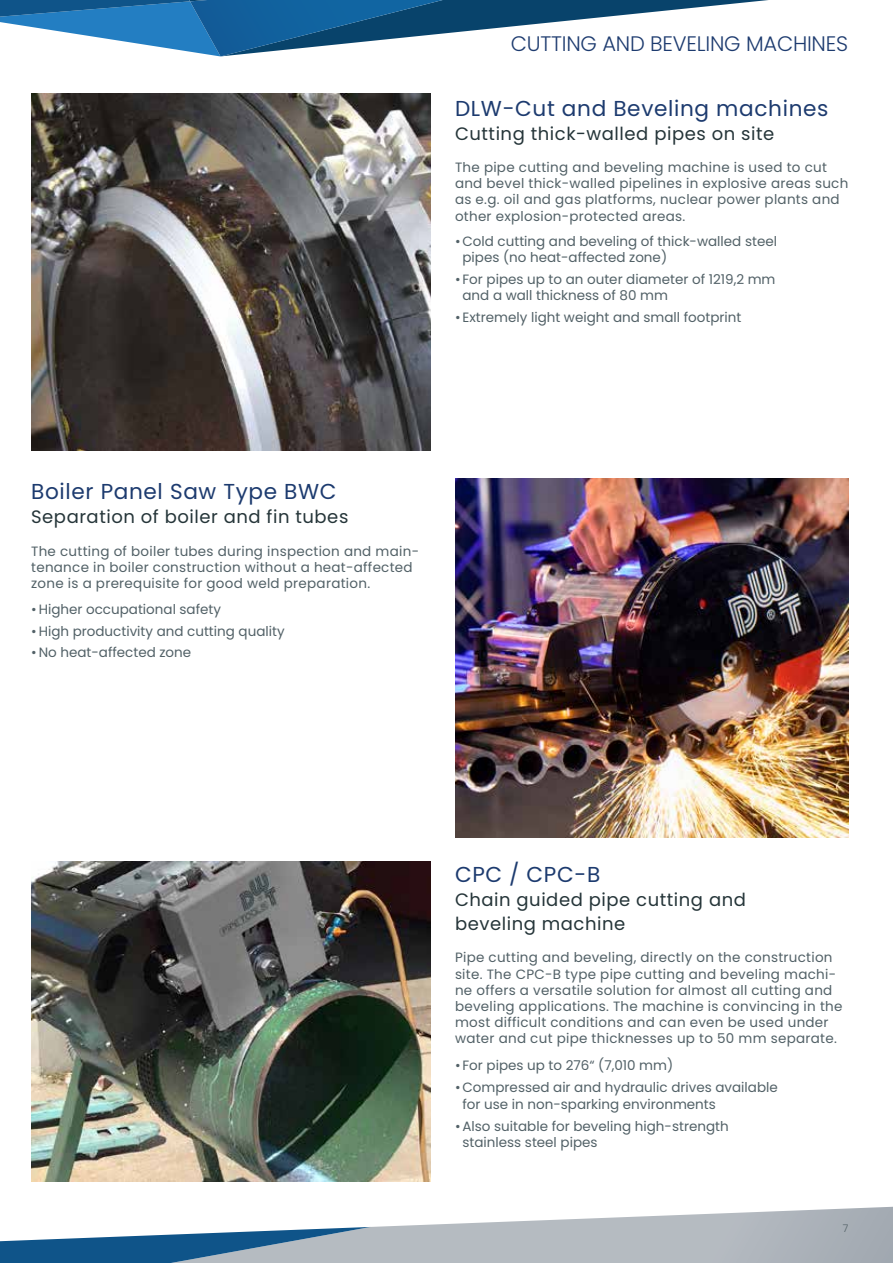
<style>
.page{position:relative;width:893px;height:1263px;background:#fff}
.page>*{position:absolute;margin:0;border:0;box-sizing:border-box;transform-origin:0 0}
.t1{font:21.6px "Poppins";letter-spacing:.03em;color:#1d3b6f}
.t2{font:300 21px "Poppins";letter-spacing:-.01em;color:#1d3b6f}
.t3{font:18px/24px "Poppins";letter-spacing:.03em;color:#253539}
.t4{font:13.5px/16.2px "Poppins";letter-spacing:.02em;color:#526167}
.t5{font:13.5px/16.2px "Poppins";color:#526167}
.t6{font:300 10.5px "Poppins";color:#526167}
</style>
<div class="page">
<svg style="left:0;top:0;width:768px;height:56px"></svg>
<svg style="left:0;top:1207px;width:893px;height:56px"></svg>
<img style="left:455px;top:479px;width:393px;height:358px">
<img style="left:31px;top:861px;width:399px;height:320px">
<img style="left:31px;top:93px;width:399px;height:357px">
<h2 class="t2" style="left:511px;top:31px;width:339px">CUTTING AND BEVELING MACHINES</h2>
<h1 class="t1" style="left:455px;top:95px;width:375px">DLW-Cut and Beveling machines</h1>
<h3 class="t3" style="left:455px;top:121px;width:321px">Cutting thick-walled pipes on site</h3>
<p class="t4" style="left:455px;top:159px;width:395px">The pipe cutting and beveling machine is used to cut and bevel thick-walled pipelines in explosive areas such as e.g. oil and gas platforms, nuclear power plants and other explosion-protected areas.</p>
<p class="t5" style="left:462px;top:233px;width:316px;text-indent:-8px">•Cold cutting and beveling of thick-walled steel pipes (no heat-affected zone)</p>
<p class="t5" style="left:462px;top:271px;width:314px;text-indent:-8px">• For pipes up to an outer diameter of 1219,2 mm and a wall thickness of 80 mm</p>
<p class="t5" style="left:455px;top:310px;width:288px">• Extremely light weight and small footprint</p>
<h1 class="t1" style="left:31px;top:479px;width:307px">Boiler Panel Saw Type BWC</h1>
<h3 class="t3" style="left:31px;top:505px;width:319px">Separation of boiler and fin tubes</h3>
<p class="t4" style="left:31px;top:543px;width:389px">The cutting of boiler tubes during inspection and main&shy;tenance in boiler construction without a heat-affected zone is a prerequisite for good weld preparation.</p>
<p class="t5" style="left:31px;top:601px;width:191px">•Higher occupational safety</p>
<p class="t5" style="left:31px;top:623px;width:255px">•High productivity and cutting quality</p>
<p class="t5" style="left:31px;top:645px;width:162px">• No heat-affected zone</p>
<h1 class="t1" style="left:455px;top:862px;width:147px">CPC / CPC-B</h1>
<h3 class="t3" style="left:455px;top:888px;width:292px">Chain guided pipe cutting and beveling machine</h3>
<p class="t4" style="left:455px;top:949px;width:389px">Pipe cutting and beveling, directly on the construction site. The CPC-B type pipe cutting and beveling machi&shy;ne offers a versatile solution for almost all cutting and beveling applications. The machine is convincing in the most difficult conditions and can even be used under water and cut pipe thicknesses up to 50 mm separate.</p>
<p class="t5" style="left:455px;top:1057px;width:220px">• For pipes up to 276“ (7,010 mm)</p>
<p class="t5" style="left:462px;top:1079px;width:317px;text-indent:-8px">•Compressed air and hydraulic drives available for use in non-sparking environments</p>
<p class="t5" style="left:462px;top:1118px;width:268px;text-indent:-8px">•Also suitable for beveling high-strength stainless steel pipes</p>
<p class="t6" style="left:843px;top:1222px;width:7px">7</p>
</div>
